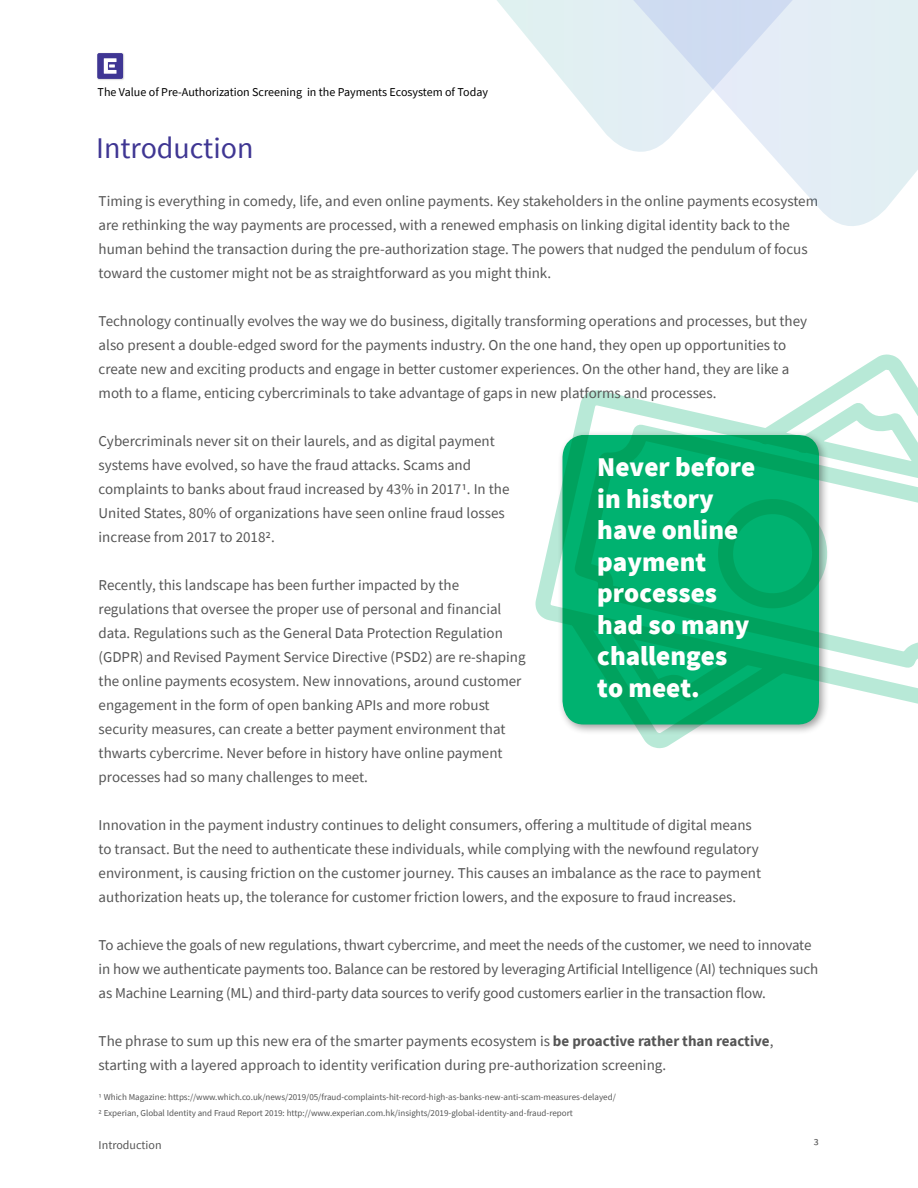
<style>
.page{position:relative;width:918px;height:1188px;background:#fff}
.page>*{position:absolute;margin:0;border:0;box-sizing:border-box;transform-origin:0 0}
.t1{font:30px "Source Sans Pro";color:#3f3693}
.t2{font:900 27px/31.5px "Source Sans Pro";color:#fff}
.t3{font:15px/24px "Source Sans Pro";color:#555}
.t4{font:12px "Source Sans Pro";color:#000}
.t5{font:12px "Source Sans Pro";color:#555}
.t6{font:9px "Source Sans Pro";color:#555}
.s1{font-weight:700}
</style>
<div class="page">
<svg style="left:535px;top:354px;width:383px;height:395px"></svg>
<img style="left:98px;top:53px;width:26px;height:27px">
<svg style="left:97px;top:53px;width:26px;height:26px"></svg>
<svg style="left:788px;top:173px;width:127px;height:53px"></svg>
<svg style="left:497px;top:0;width:421px;height:173px"></svg>
<div style="left:557px;top:430px;width:273px;height:306px;background:#000;opacity:.39"></div>
<svg style="left:562px;top:435px;width:257px;height:291px;background:#02ad6b"></svg>
<p class="t4" style="left:98px;top:84px;width:392px">The Value of Pre-Authorization Screening in the Payments Ecosystem of Today</p>
<h1 class="t1" style="left:96px;top:128px;width:159px">Introduction</h1>
<p class="t3" style="left:99px;top:189px;width:721px">Timing is everything in comedy, life, and even online payments. Key stakeholders in the online payments ecosystem are rethinking the way payments are processed, with a renewed emphasis on linking digital identity back to the human behind the transaction during the pre-authorization stage. The powers that nudged the pendulum of focus toward the customer might not be as straightforward as you might think.</p>
<p class="t3" style="left:99px;top:309px;width:710px">Technology continually evolves the way we do business, digitally transforming operations and processes, but they also present a double-edged sword for the payments industry. On the one hand, they open up opportunities to create new and exciting products and engage in better customer experiences. On the other hand, they are like a moth to a flame, enticing cybercriminals to take advantage of gaps in new platforms and processes.</p>
<p class="t3" style="left:99px;top:429px;width:412px">Cybercriminals never sit on their laurels, and as digital payment systems have evolved, so have the fraud attacks. Scams and complaints to banks about fraud increased by 43% in 20171. In the United States, 80% of organizations have seen online fraud losses increase from 2017 to 20182.</p>
<p class="t3" style="left:99px;top:573px;width:429px">Recently, this landscape has been further impacted by the regulations that oversee the proper use of personal and financial data. Regulations such as the General Data Protection Regulation (GDPR) and Revised Payment Service Directive (PSD2) are re-shaping the online payments ecosystem. New innovations, around customer engagement in the form of open banking APIs and more robust security measures, can create a better payment environment that thwarts cybercrime. Never before in history have online payment processes had so many challenges to meet.</p>
<p class="t3" style="left:99px;top:813px;width:664px">Innovation in the payment industry continues to delight consumers, offering a multitude of digital means to transact. But the need to authenticate these individuals, while complying with the newfound regulatory environment, is causing friction on the customer journey. This causes an imbalance as the race to payment authorization heats up, the tolerance for customer friction lowers, and the exposure to fraud increases.</p>
<p class="t3" style="left:99px;top:933px;width:721px">To achieve the goals of new regulations, thwart cybercrime, and meet the needs of the customer, we need to innovate in how we authenticate payments too. Balance can be restored by leveraging Artificial Intelligence (AI) techniques such as Machine Learning (ML) and third-party data sources to verify good customers earlier in the transaction flow.</p>
<p class="t3" style="left:99px;top:1029px;width:676px">The phrase to sum up this new era of the smarter payments ecosystem is <span class="s1">be proactive rather than reactive</span>, starting with a layered approach to identity verification during pre-authorization screening.</p>
<p class="t6" style="left:99px;top:1092px;width:519px">1 Which Magazine: https://www.which.co.uk/news/2019/05/fraud-complaints-hit-record-high-as-banks-new-anti-scam-measures-delayed/</p>
<p class="t5" style="left:99px;top:1137px;width:64px">Introduction</p>
<p class="t3" style="left:813px;top:1132px;width:7px">3</p>
<h2 class="t2" style="left:597px;top:451px;width:160px">Never before in history have online payment processes had so many challenges to meet.</h2>
<p class="t6" style="left:99px;top:1107px;width:476px">2 Experian, Global Identity and Fraud Report 2019: http://www.experian.com.hk/insights/2019-global-identity-and-fraud-report</p>
</div>
